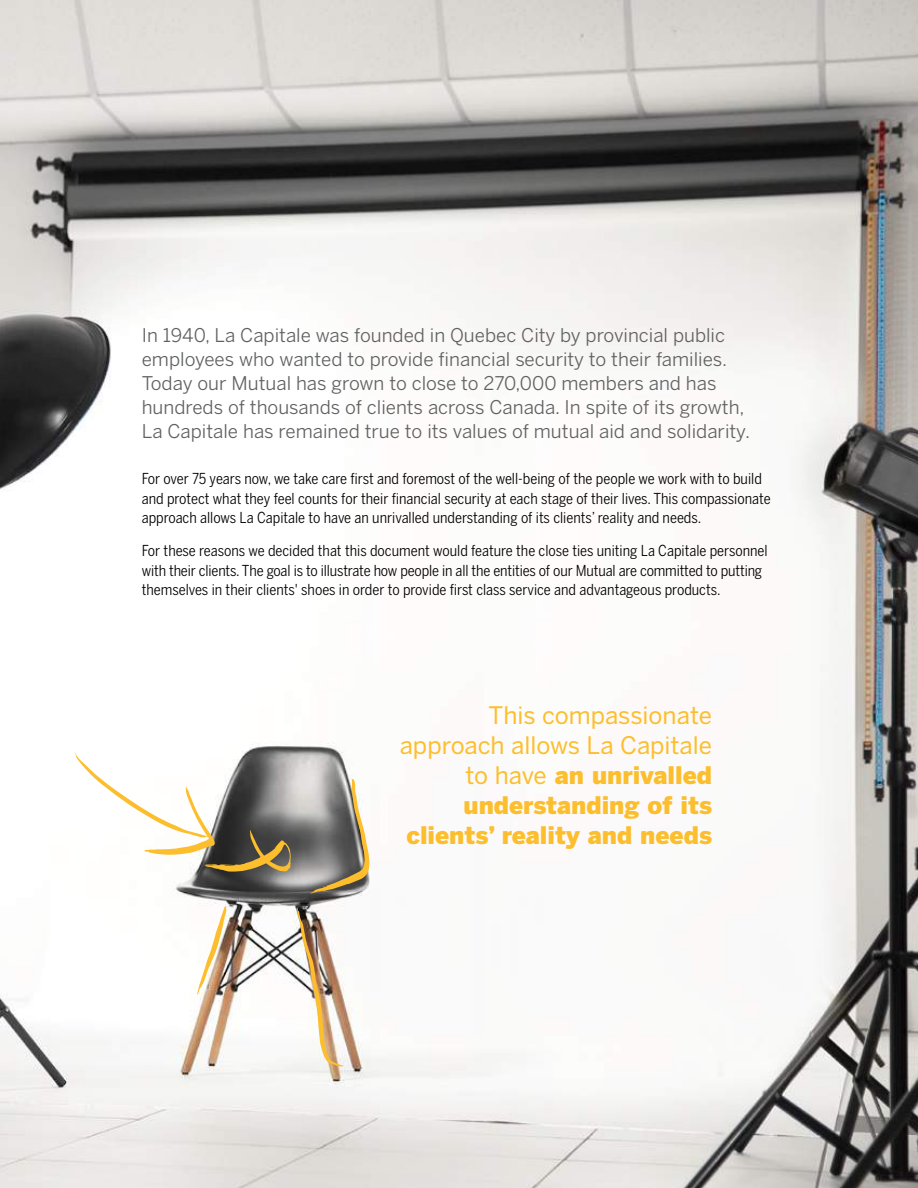
<style>
.page{position:relative;width:918px;height:1188px;background:#fff}
.page>*{position:absolute;margin:0;border:0;box-sizing:border-box;transform-origin:0 0}
.t1{font:900 24px/30px "Benton Sans";color:#fcbe2d;text-align:right}
.t2{font:18.75px/24px "Benton Sans";color:#5f6160}
.t3{font:15px/19.5px "Benton Sans Cond";color:#000}
.s1{font-weight:400}
</style>
<div class="page">
<img style="left:0;top:0;width:918px;height:1188px">
<svg style="left:75px;top:753px;width:216px;height:119px"></svg>
<svg style="left:310px;top:778px;width:59px;height:115px;background:#9a9385"></svg>
<img style="left:297px;top:908px;width:47px;height:159px">
<svg style="left:197px;top:906px;width:29px;height:89px"></svg>
<p class="t2" style="left:142px;top:323px;width:610px">In 1940, La Capitale was founded in Quebec City by provincial public employees who wanted to provide financial security to their families.<br>Today our Mutual has grown to close to 270,000 members and has hundreds of thousands of clients across Canada. In spite of its growth, La Capitale has remained true to its values of mutual aid and solidarity.</p>
<p class="t3" style="left:142px;top:469px;width:630px">For over 75 years now, we take care first and foremost of the well-being of the people we work with to build and protect what they feel counts for their financial security at each stage of their lives. This compassionate approach allows La Capitale to have an unrivalled understanding of its clients’ reality and needs.</p>
<p class="t3" style="left:142px;top:541px;width:628px">For these reasons we decided that this document would feature the close ties uniting La Capitale personnel with their clients. The goal is to illustrate how people in all the entities of our Mutual are committed to putting themselves in their clients' shoes in order to provide first class service and advantageous products.</p>
<h1 class="t1" style="left:400px;top:700px;width:314px"><span class="s1">This compassionate approach allows La Capitale to have</span> an unrivalled understanding of its clients’ reality and needs</h1>
</div>
